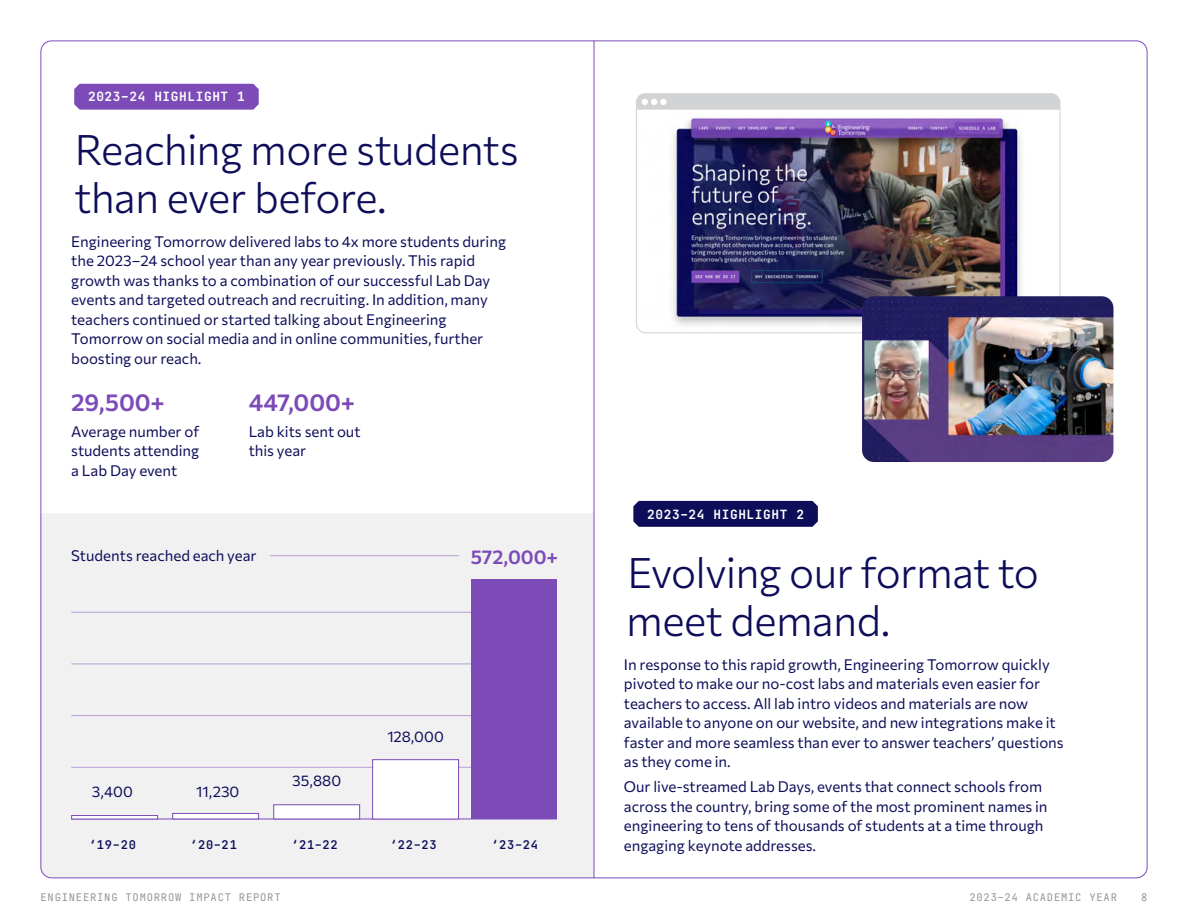
<style>
.page{position:relative;width:1188px;height:918px;background:#fff}
.page>*{position:absolute;margin:0;border:0;box-sizing:border-box;transform-origin:0 0}
.t1{font:300 42px/48px "Commissioner";letter-spacing:-.015em;color:#0d0d59}
.t2{font:600 24px "Commissioner";color:#7c4bb8}
.t3{font:600 19.5px "Commissioner";color:#7c4bb8}
.t4{font:15px/19.5px "Commissioner";color:#0e0e59}
.t5{font:15px "Commissioner";letter-spacing:.005em;color:#0d0d59}
.t6{font:700 12.75px "Jet Brains Mono";letter-spacing:.05em;color:#fff}
.t7{font:600 12px "Jet Brains Mono";letter-spacing:.075em;color:#0d0d59}
.t8{font:10.5px "Jet Brains Mono";letter-spacing:.075em;color:#939598}
</style>
<div class="page">
<div style="left:40px;top:513px;width:554px;height:364px;background:#f1f1f2"></div>
<hr style="left:71px;top:767px;width:486px;height:1px;background:#7c4bb8">
<hr style="left:71px;top:715px;width:486px;height:1px;background:#7c4bb8">
<hr style="left:71px;top:664px;width:486px;height:1px;background:#7c4bb8">
<hr style="left:71px;top:612px;width:486px;height:1px;background:#7c4bb8">
<hr style="left:270px;top:555px;width:189px;height:1px;background:#7c4bb8">
<hr style="left:594px;top:41px;width:1px;height:837px;background:#7c4bb8">
<hr style="left:71px;top:819px;width:486px;height:1px;background:#7c4bb8">
<svg style="left:71px;top:815px;width:87px;height:4px"></svg>
<svg style="left:172px;top:813px;width:87px;height:6px"></svg>
<div style="left:273px;top:804px;width:87px;height:15px;background:#fff;border:1px solid #7c4bb8"></div>
<div style="left:372px;top:759px;width:87px;height:60px;background:#fff;border:1px solid #7c4bb8"></div>
<div style="left:472px;top:580px;width:85px;height:239px;background:#7c4bb8"></div>
<div style="left:633px;top:501px;width:185px;height:26px;background:#0d0d59"></div>
<div style="left:74px;top:84px;width:185px;height:26px;background:#7c4bb8"></div>
<img style="left:638px;top:117px;width:384px;height:216px">
<svg style="left:638px;top:95px;width:422px;height:15px;background:#d2d4d5"></svg>
<div style="left:660px;top:99px;width:7px;height:6px;background:#fff;border-radius:50%"></div>
<div style="left:636px;top:93px;width:424px;height:240px;border:1px solid #d1d3d4;border-radius:9px"></div>
<img style="left:862px;top:296px;width:251px;height:166px">
<p class="t6" style="left:88px;top:88px;width:158px">2023–24 HIGHLIGHT 1</p>
<h1 class="t1" style="left:74px;top:123px;width:446px">Reaching more students than ever before.</h1>
<p class="t4" style="left:71px;top:231px;width:436px">Engineering Tomorrow delivered labs to 4x more students during the 2023–24 school year than any year previously. This rapid growth was thanks to a combination of our successful Lab Day events and targeted outreach and recruiting. In addition, many teachers continued or started talking about Engineering Tomorrow on social media and in online communities, further boosting our reach.</p>
<h2 class="t2" style="left:71px;top:384px;width:95px">29,500+</h2>
<h2 class="t2" style="left:249px;top:384px;width:108px">447,000+</h2>
<p class="t4" style="left:71px;top:421px;width:130px;text-align:justify">Average number of students attending a Lab Day event</p>
<p class="t4" style="left:249px;top:421px;width:113px">Lab kits sent out this year</p>
<p class="t5" style="left:71px;top:544px;width:187px">Students reached each year</p>
<h3 class="t3" style="left:471px;top:541px;width:89px">572,000+</h3>
<p class="t5" style="left:92px;top:780px;width:43px">3,400</p>
<p class="t5" style="left:196px;top:780px;width:45px">11,230</p>
<p class="t5" style="left:292px;top:768px;width:51px">35,880</p>
<p class="t5" style="left:387px;top:725px;width:58px">128,000</p>
<p class="t7" style="left:89px;top:836px;width:49px">‘19–20</p>
<p class="t7" style="left:190px;top:836px;width:48px">‘20–21</p>
<p class="t7" style="left:291px;top:836px;width:48px">‘21–22</p>
<p class="t7" style="left:390px;top:836px;width:48px">‘22–23</p>
<p class="t7" style="left:491px;top:836px;width:48px">‘23–24</p>
<p class="t6" style="left:647px;top:506px;width:158px">2023–24 HIGHLIGHT 2</p>
<h1 class="t1" style="left:626px;top:546px;width:414px">Evolving our format to meet demand.</h1>
<p class="t4" style="left:624px;top:654px;width:441px">In response to this rapid growth, Engineering Tomorrow quickly pivoted to make our no-cost labs and materials even easier for teachers to access. All lab intro videos and materials are now available to anyone on our website, and new integrations make it faster and more seamless than ever to answer teachers’ questions as they come in.</p>
<p class="t4" style="left:624px;top:776px;width:425px">Our live-streamed Lab Days, events that connect schools from across the country, bring some of the most prominent names in engineering to tens of thousands of students at a time through engaging keynote addresses.</p>
<p class="t8" style="left:40px;top:891px;width:242px">ENGINEERING TOMORROW IMPACT REPORT</p>
<p class="t8" style="left:969px;top:891px;width:149px">2023–24 ACADEMIC YEAR</p>
<p class="t8" style="left:1141px;top:891px;width:8px">8</p>
</div>
